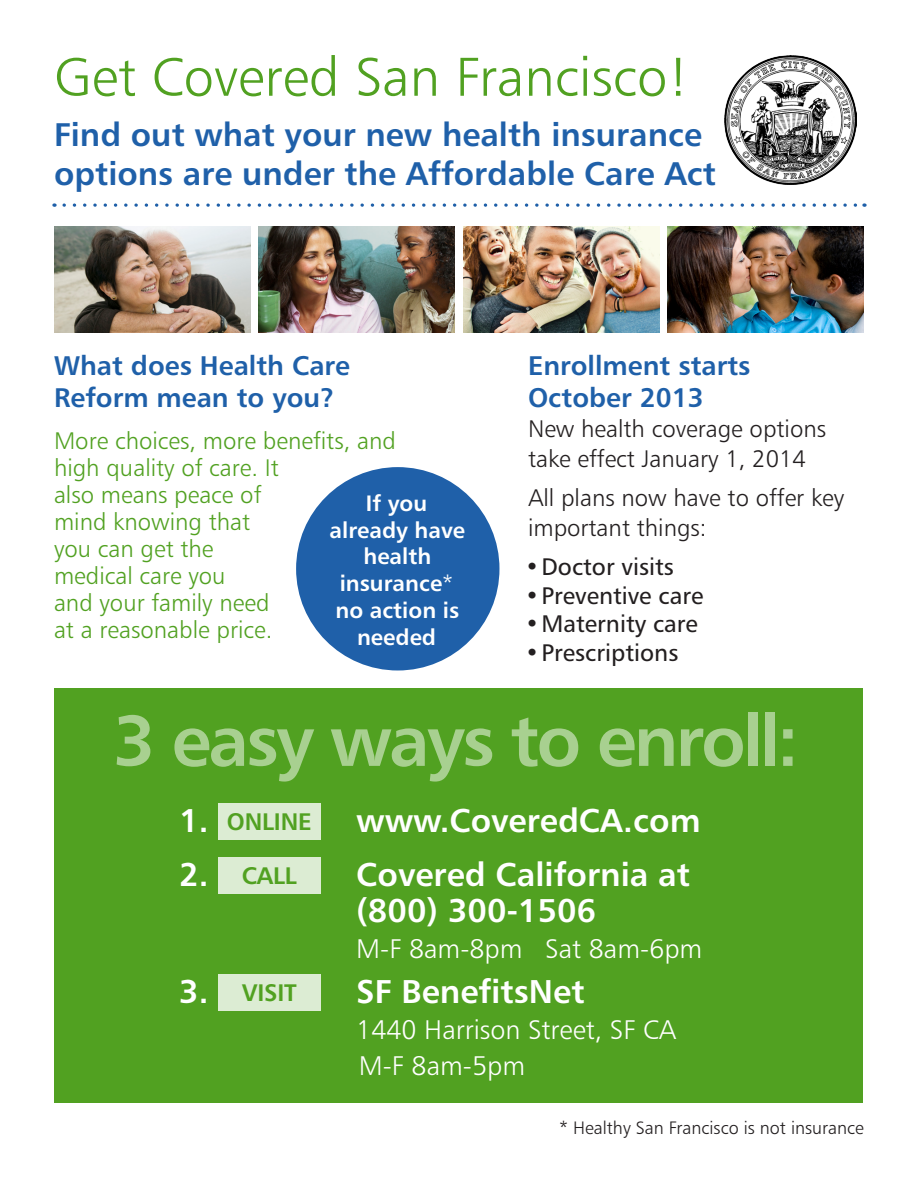
<style>
.page{position:relative;width:918px;height:1188px;background:#fff}
.page>*{position:absolute;margin:0;border:0;box-sizing:border-box;transform-origin:0 0}
.t1{font:72px "Humanist 777 BT Bold B";letter-spacing:-.04em;color:#a8d090}
.t2{font:54.6px "Humanist 777 BT Light B";color:#51a121}
.t3{font:33px/36px "Humanist 777 BT Bold B";color:#fff}
.t4{font:32.85px/39.3px "Humanist 777 BT Bold B";color:#1f60a9}
.t5{font:27px/32.4px "Humanist 777 BT Bold B";color:#1f60a9}
.t6{font:27px/36px "Humanist 777 BT Light B";color:#fff}
.t7{font:24px/27px "Humanist 777 BT Light B";color:#51a121}
.t8{font:24px/30px "Humanist 777 BT Light B";color:#231f20}
.t9{font:24px "Humanist 777 BT Roman B";color:#231f20}
.t10{font:24px "Humanist 777 BT Bold B";letter-spacing:-.01em;color:#51a121}
.t11{font:22.35px/26.7px "Humanist 777 BT Bold B";color:#fff;text-align:center}
.t12{font:18px "Humanist 777 BT Light B";color:#231f20}
.s1{font-family:"Humanist 777 BT Light B"}
</style>
<div class="page">
<img style="left:54px;top:226px;width:196px;height:106px">
<img style="left:259px;top:226px;width:196px;height:106px">
<img style="left:463px;top:226px;width:196px;height:106px">
<img style="left:668px;top:226px;width:196px;height:106px">
<img style="left:724px;top:56px;width:132px;height:128px">
<svg style="left:64px;top:203px;width:801px;height:4px"></svg>
<div style="left:296px;top:467px;width:203px;height:203px;background:#1f60a9;border-radius:50%"></div>
<div style="left:55px;top:688px;width:808px;height:415px;background:#51a121"></div>
<div style="left:218px;top:803px;width:102px;height:36px;background:#dcecd3"></div>
<div style="left:218px;top:857px;width:102px;height:36px;background:#dcecd3"></div>
<div style="left:218px;top:974px;width:102px;height:36px;background:#dcecd3"></div>
<h2 class="t2" style="left:54px;top:43px;width:636px">Get Covered San Francisco!</h2>
<h3 class="t4" style="left:54px;top:114px;width:664px">Find out what your new health insurance options are under the Affordable Care Act</h3>
<p class="t5" style="left:54px;top:349px;width:298px">What does Health Care<br>Reform mean to you?</p>
<p class="t7" style="left:54px;top:427px;width:344px">More choices, more benefits, and high quality of care. It<br>also means peace of<br>mind knowing that<br>you can get the<br>medical care you<br>and your family need<br>at a reasonable price.</p>
<p class="t11" style="left:330px;top:489px;width:137px">If you already have health insurance<span class="s1">* </span>no action is needed</p>
<p class="t5" style="left:528px;top:349px;width:224px">Enrollment starts<br>October 2013</p>
<p class="t8" style="left:528px;top:414px;width:300px">New health coverage options take effect January 1, 2014</p>
<p class="t8" style="left:528px;top:483px;width:318px">All plans now have to offer key important things:</p>
<p class="t9" style="left:525px;top:552px;width:151px">•Doctor visits</p>
<p class="t9" style="left:525px;top:580px;width:180px">•Preventive care</p>
<p class="t9" style="left:525px;top:609px;width:174px">•Maternity care</p>
<p class="t9" style="left:525px;top:637px;width:155px">•Prescriptions</p>
<p class="t1" style="left:113px;top:695px;width:687px">3 easy ways to enroll:</p>
<p class="t3" style="left:179px;top:802px;width:31px">1.</p>
<p class="t10" style="left:227px;top:807px;width:86px">ONLINE</p>
<p class="t3" style="left:356px;top:802px;width:346px">www.CoveredCA.com</p>
<p class="t3" style="left:179px;top:856px;width:31px">2.</p>
<p class="t10" style="left:242px;top:861px;width:57px">CALL</p>
<p class="t3" style="left:356px;top:856px;width:335px">Covered California at (800) 300-1506</p>
<p class="t6" style="left:356px;top:930px;width:348px">M-F 8am-8pm Sat 8am-6pm</p>
<p class="t3" style="left:179px;top:973px;width:31px">3.</p>
<p class="t10" style="left:242px;top:978px;width:57px">VISIT</p>
<p class="t3" style="left:356px;top:973px;width:230px">SF BenefitsNet</p>
<p class="t6" style="left:356px;top:1011px;width:321px">1440 Harrison Street, SF CA<br>M-F 8am-5pm</p>
<p class="t12" style="left:559px;top:1117px;width:306px">* Healthy San Francisco is not insurance</p>
</div>
